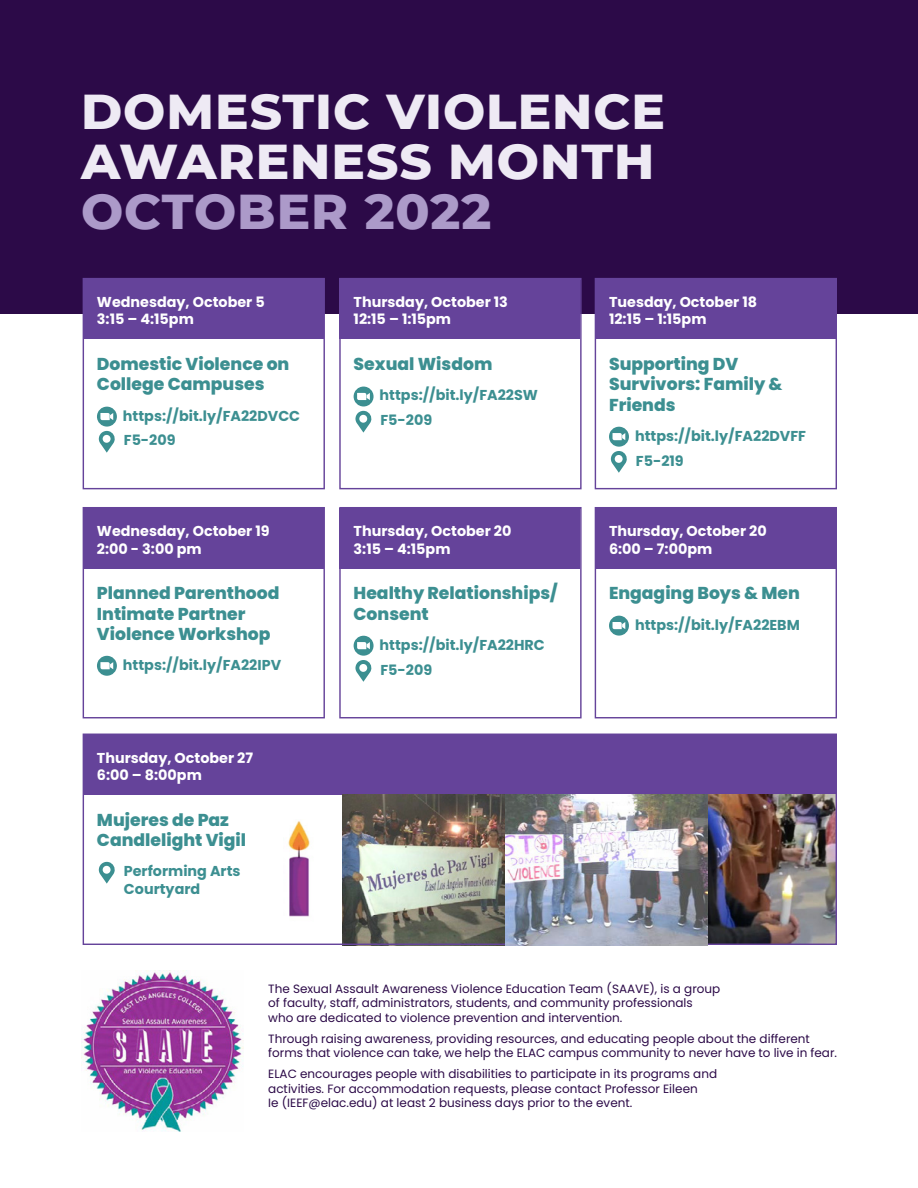
<style>
.page{position:relative;width:918px;height:1188px;background:#fff}
.page>*{position:absolute;margin:0;border:0;box-sizing:border-box;transform-origin:0 0}
.t1{font:800 49.95px/49.9px "Montserrat";letter-spacing:.02em;color:#eeeaf4}
.Paragraph_Style_2{font:800 17.25px/20.1px "Poppins";color:#3c8f91}
.Paragraph_Style_1{font:700 14.4px/17.2px "Poppins";color:#fff}
.Paragraph_Style_3{font:700 14.4px/17.2px "Poppins";color:#3c8f91}
.Paragraph_Style_4{font:12px/14.4px "Poppins";color:#2c0a48}
.s1{color:#ac9ac9}
</style>
<div class="page">
<div style="left:0;top:0;width:918px;height:313px;background:#2c0a48"></div>
<div style="left:83px;top:278px;width:241px;height:61px;background:#65439a"></div>
<div style="left:83px;top:508px;width:241px;height:61px;background:#65439a"></div>
<div style="left:83px;top:734px;width:754px;height:61px;background:#65439a"></div>
<div style="left:340px;top:278px;width:240px;height:61px;background:#65439a"></div>
<div style="left:340px;top:508px;width:240px;height:61px;background:#65439a"></div>
<div style="left:595px;top:278px;width:241px;height:61px;background:#65439a"></div>
<div style="left:595px;top:508px;width:241px;height:61px;background:#65439a"></div>
<img style="left:342px;top:795px;width:364px;height:148px">
<img style="left:706px;top:795px;width:129px;height:148px">
<svg style="left:97px;top:407px;width:20px;height:46px"></svg>
<div style="left:83px;top:278px;width:242px;height:211px;border:1px solid #65439a"></div>
<svg style="left:97px;top:656px;width:20px;height:20px"></svg>
<div style="left:83px;top:507px;width:242px;height:211px;border:1px solid #65439a"></div>
<svg style="left:99px;top:862px;width:16px;height:22px"></svg>
<div style="left:83px;top:734px;width:754px;height:211px;border:1px solid #65439a"></div>
<svg style="left:354px;top:387px;width:20px;height:46px"></svg>
<div style="left:339px;top:278px;width:243px;height:211px;border:1px solid #65439a"></div>
<svg style="left:354px;top:636px;width:20px;height:46px"></svg>
<div style="left:339px;top:507px;width:243px;height:211px;border:1px solid #65439a"></div>
<svg style="left:609px;top:427px;width:20px;height:46px"></svg>
<div style="left:595px;top:278px;width:242px;height:211px;border:1px solid #65439a"></div>
<svg style="left:609px;top:616px;width:20px;height:20px"></svg>
<div style="left:595px;top:507px;width:242px;height:211px;border:1px solid #65439a"></div>
<img style="left:81px;top:971px;width:162px;height:160px">
<img style="left:288px;top:821px;width:22px;height:96px">
<h1 class="t1" style="left:81px;top:84px;width:586px">DOMESTIC VIOLENCE<br>AWARENESS MONTH<br><span class="s1">OCTOBER 2022</span></h1>
<p class="Paragraph_Style_1" style="left:97px;top:294px;width:169px">Wednesday, October 5<br>3:15 – 4:15pm</p>
<p class="Paragraph_Style_2" style="left:97px;top:354px;width:194px">Domestic Violence on<br>College Campuses</p>
<p class="Paragraph_Style_3" style="left:123px;top:407px;width:179px">https://bit.ly/FA22DVCC</p>
<p class="Paragraph_Style_3" style="left:124px;top:432px;width:53px">F5-209</p>
<p class="Paragraph_Style_1" style="left:97px;top:523px;width:174px">Wednesday, October 19<br>2:00 - 3:00 pm</p>
<p class="Paragraph_Style_2" style="left:97px;top:583px;width:184px">Planned Parenthood<br>Intimate Partner<br>Violence Workshop</p>
<p class="Paragraph_Style_3" style="left:123px;top:656px;width:160px">https://bit.ly/FA22IPV</p>
<p class="Paragraph_Style_1" style="left:97px;top:749px;width:158px">Thursday, October 27<br>6:00 – 8:00pm</p>
<p class="Paragraph_Style_2" style="left:97px;top:810px;width:151px">Mujeres de Paz<br>Candlelight Vigil</p>
<p class="Paragraph_Style_3" style="left:124px;top:863px;width:118px">Performing Arts<br>Courtyard</p>
<p class="Paragraph_Style_1" style="left:354px;top:294px;width:156px">Thursday, October 13<br>12:15 – 1:15pm</p>
<p class="Paragraph_Style_2" style="left:354px;top:354px;width:140px">Sexual Wisdom</p>
<p class="Paragraph_Style_3" style="left:380px;top:387px;width:160px">https://bit.ly/FA22SW</p>
<p class="Paragraph_Style_3" style="left:380px;top:412px;width:53px">F5-209</p>
<p class="Paragraph_Style_1" style="left:354px;top:523px;width:159px">Thursday, October 20<br>3:15 – 4:15pm</p>
<p class="Paragraph_Style_2" style="left:354px;top:583px;width:205px">Healthy Relationships/<br>Consent</p>
<p class="Paragraph_Style_3" style="left:380px;top:636px;width:167px">https://bit.ly/FA22HRC</p>
<p class="Paragraph_Style_3" style="left:380px;top:661px;width:53px">F5-209</p>
<p class="Paragraph_Style_1" style="left:609px;top:294px;width:150px">Tuesday, October 18<br>12:15 – 1:15pm</p>
<p class="Paragraph_Style_2" style="left:609px;top:354px;width:175px">Supporting DV<br>Survivors: Family &amp;<br>Friends</p>
<p class="Paragraph_Style_3" style="left:635px;top:427px;width:173px">https://bit.ly/FA22DVFF</p>
<p class="Paragraph_Style_3" style="left:636px;top:452px;width:49px">F5-219</p>
<p class="Paragraph_Style_1" style="left:609px;top:523px;width:159px">Thursday, October 20<br>6:00 – 7:00pm</p>
<p class="Paragraph_Style_2" style="left:609px;top:583px;width:193px">Engaging Boys &amp; Men</p>
<p class="Paragraph_Style_3" style="left:635px;top:616px;width:166px">https://bit.ly/FA22EBM</p>
<p class="Paragraph_Style_4" style="left:268px;top:981px;width:454px">The Sexual Assault Awareness Violence Education Team (SAAVE), is a group of faculty, staff, administrators, students, and community professionals who are dedicated to violence prevention and intervention.</p>
<p class="Paragraph_Style_4" style="left:268px;top:1031px;width:570px">Through raising awareness, providing resources, and educating people about the different forms that violence can take, we help the ELAC campus community to never have to live in fear.</p>
<p class="Paragraph_Style_4" style="left:268px;top:1067px;width:450px">ELAC encourages people with disabilities to participate in its programs and activities. For accommodation requests, please contact Professor Eileen<br>Ie (IEEF@elac.edu) at least 2 business days prior to the event.</p>
</div>
